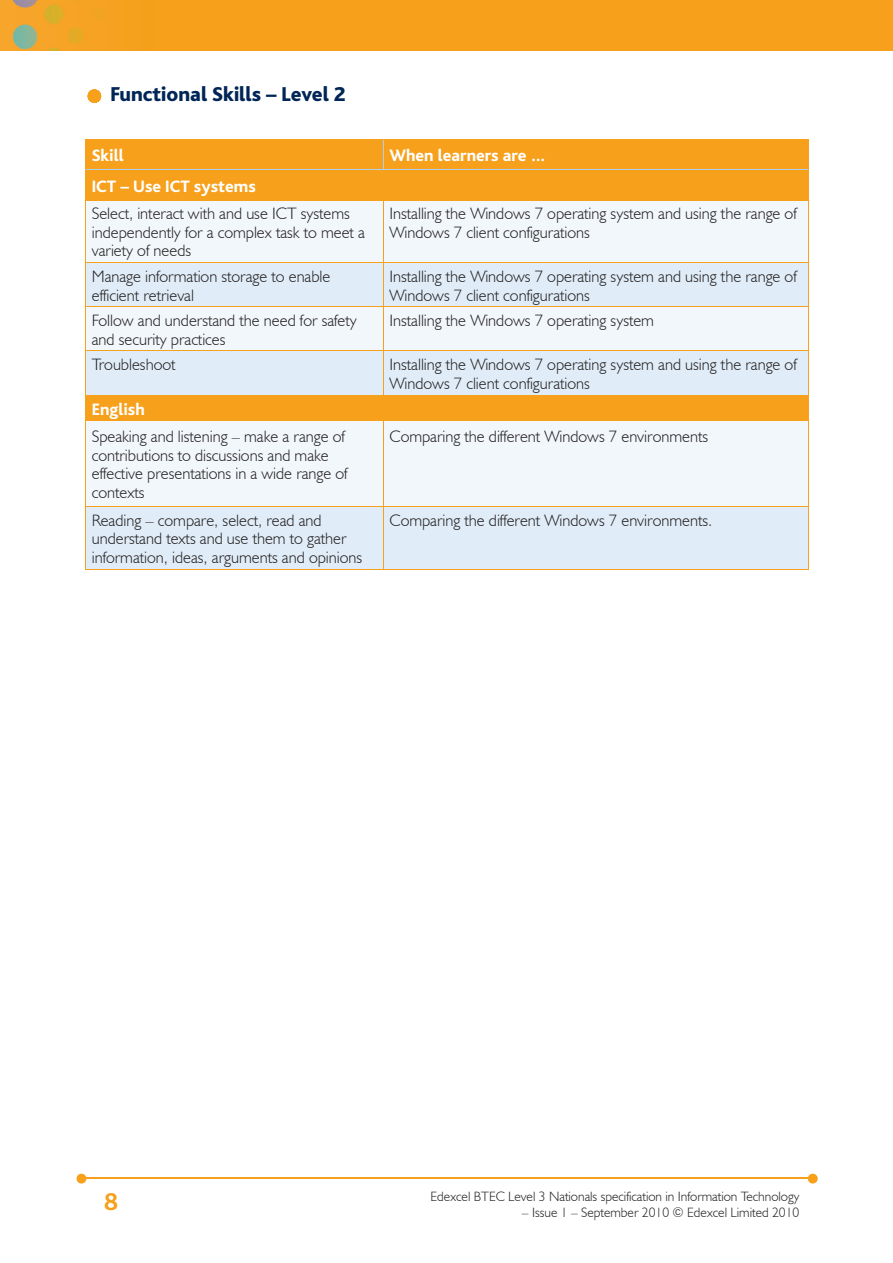
<style>
.page{position:relative;width:893px;height:1263px;background:#fff}
.page>*{position:absolute;margin:0;border:0;box-sizing:border-box;transform-origin:0 0}
.t1{font:700 25.5px "Bliss";color:#f6a01b}
.t2{font:800 21px "Bliss";color:#002556}
.t3{font:800 17.25px "Bliss";color:#fff}
.t4{font:300 16.5px/18.8px "Humanist 521 BT";color:#231f20}
.t5{font:300 13.5px "Humanist 521 BT";color:#231f20}
</style>
<div class="page">
<img style="left:0;top:0;width:893px;height:51px">
<hr style="left:82px;top:1178px;width:728px;height:1px;background:#f6a01b">
<svg style="left:808px;top:1174px;width:10px;height:9px"></svg>
<svg style="left:77px;top:1174px;width:9px;height:9px"></svg>
<svg style="left:88px;top:89px;width:13px;height:14px"></svg>
<div style="left:86px;top:140px;width:722px;height:60px;background:#f6a01b"></div>
<div style="left:86px;top:201px;width:722px;height:61px;background:#f2f7fb"></div>
<svg style="left:86px;top:263px;width:722px;height:306px;fill:#e0edf8"></svg>
<hr style="left:383px;top:140px;width:1px;height:30px;background:#accfed">
<hr style="left:86px;top:170px;width:297px;height:1px;background:#accfed">
<hr style="left:383px;top:170px;width:425px;height:1px;background:#accfed">
<hr style="left:85px;top:140px;width:1px;height:30px;background:#f6a01b">
<hr style="left:808px;top:140px;width:1px;height:30px;background:#f6a01b">
<hr style="left:85px;top:139px;width:298px;height:1px;background:#f6a01b">
<hr style="left:383px;top:139px;width:426px;height:1px;background:#f6a01b">
<hr style="left:383px;top:170px;width:1px;height:30px;background:#f6a01b">
<hr style="left:85px;top:170px;width:1px;height:30px;background:#f6a01b">
<hr style="left:808px;top:170px;width:1px;height:30px;background:#f6a01b">
<hr style="left:85px;top:200px;width:1px;height:62px;background:#f6a01b">
<hr style="left:85px;top:200px;width:298px;height:1px;background:#f6a01b">
<hr style="left:383px;top:200px;width:1px;height:62px;background:#f6a01b">
<hr style="left:808px;top:200px;width:1px;height:62px;background:#f6a01b">
<hr style="left:383px;top:200px;width:426px;height:1px;background:#f6a01b">
<hr style="left:85px;top:263px;width:1px;height:44px;background:#f6a01b">
<hr style="left:85px;top:262px;width:298px;height:1px;background:#f6a01b">
<hr style="left:383px;top:263px;width:1px;height:44px;background:#f6a01b">
<hr style="left:808px;top:263px;width:1px;height:44px;background:#f6a01b">
<hr style="left:383px;top:262px;width:426px;height:1px;background:#f6a01b">
<hr style="left:85px;top:307px;width:1px;height:44px;background:#f6a01b">
<hr style="left:85px;top:307px;width:298px;height:1px;background:#f6a01b">
<hr style="left:383px;top:307px;width:1px;height:44px;background:#f6a01b">
<hr style="left:808px;top:307px;width:1px;height:44px;background:#f6a01b">
<hr style="left:383px;top:307px;width:426px;height:1px;background:#f6a01b">
<hr style="left:85px;top:351px;width:1px;height:44px;background:#f6a01b">
<hr style="left:85px;top:351px;width:298px;height:1px;background:#f6a01b">
<hr style="left:383px;top:351px;width:1px;height:44px;background:#f6a01b">
<hr style="left:808px;top:351px;width:1px;height:44px;background:#f6a01b">
<hr style="left:383px;top:351px;width:426px;height:1px;background:#f6a01b">
<div style="left:85px;top:395px;width:724px;height:26px;background:#f6a01b"></div>
<hr style="left:85px;top:421px;width:298px;height:1px;background:#f6a01b">
<hr style="left:85px;top:421px;width:1px;height:85px;background:#f6a01b">
<hr style="left:383px;top:421px;width:426px;height:1px;background:#f6a01b">
<hr style="left:383px;top:421px;width:1px;height:85px;background:#f6a01b">
<hr style="left:808px;top:421px;width:1px;height:85px;background:#f6a01b">
<hr style="left:85px;top:507px;width:1px;height:62px;background:#f6a01b">
<hr style="left:85px;top:506px;width:298px;height:1px;background:#f6a01b">
<hr style="left:383px;top:506px;width:426px;height:1px;background:#f6a01b">
<hr style="left:383px;top:507px;width:1px;height:62px;background:#f6a01b">
<hr style="left:808px;top:507px;width:1px;height:62px;background:#f6a01b">
<hr style="left:85px;top:569px;width:298px;height:1px;background:#f6a01b">
<hr style="left:383px;top:569px;width:426px;height:1px;background:#f6a01b">
<p class="t2" style="left:111px;top:83px;width:237px">Functional Skills – Level 2</p>
<p class="t3" style="left:92px;top:147px;width:33px">Skill</p>
<p class="t3" style="left:389px;top:147px;width:158px">When learners are …</p>
<p class="t3" style="left:92px;top:177px;width:166px">ICT – Use ICT systems</p>
<p class="t4" style="left:92px;top:204px;width:275px">Select, interact with and use ICT systems independently for a complex task to meet a variety of needs</p>
<p class="t4" style="left:389px;top:204px;width:409px">Installing the Windows 7 operating system and using the range of<br>Windows 7 client configurations</p>
<p class="t4" style="left:92px;top:266px;width:240px">Manage information storage to enable efficient retrieval</p>
<p class="t4" style="left:389px;top:266px;width:409px">Installing the Windows 7 operating system and using the range of<br>Windows 7 client configurations</p>
<p class="t4" style="left:92px;top:310px;width:266px">Follow and understand the need for safety and security practices</p>
<p class="t4" style="left:389px;top:310px;width:266px">Installing the Windows 7 operating system</p>
<p class="t4" style="left:92px;top:355px;width:85px">Troubleshoot</p>
<p class="t4" style="left:389px;top:355px;width:409px">Installing the Windows 7 operating system and using the range of<br>Windows 7 client configurations</p>
<p class="t3" style="left:92px;top:400px;width:55px">English</p>
<p class="t4" style="left:92px;top:427px;width:257px">Speaking and listening – make a range of contributions to discussions and make effective presentations in a wide range of contexts</p>
<p class="t4" style="left:389px;top:427px;width:320px">Comparing the different Windows 7 environments</p>
<p class="t4" style="left:92px;top:510px;width:272px">Reading – compare, select, read and understand texts and use them to gather information, ideas, arguments and opinions</p>
<p class="t4" style="left:389px;top:510px;width:324px">Comparing the different Windows 7 environments.</p>
<h1 class="t1" style="left:104px;top:1189px;width:15px">8</h1>
<p class="t5" style="left:431px;top:1188px;width:370px">Edexcel BTEC Level 3 Nationals specification in Information Technology</p>
<p class="t5" style="left:522px;top:1204px;width:279px">– Issue 1 – September 2010 © Edexcel Limited 2010</p>
</div>
